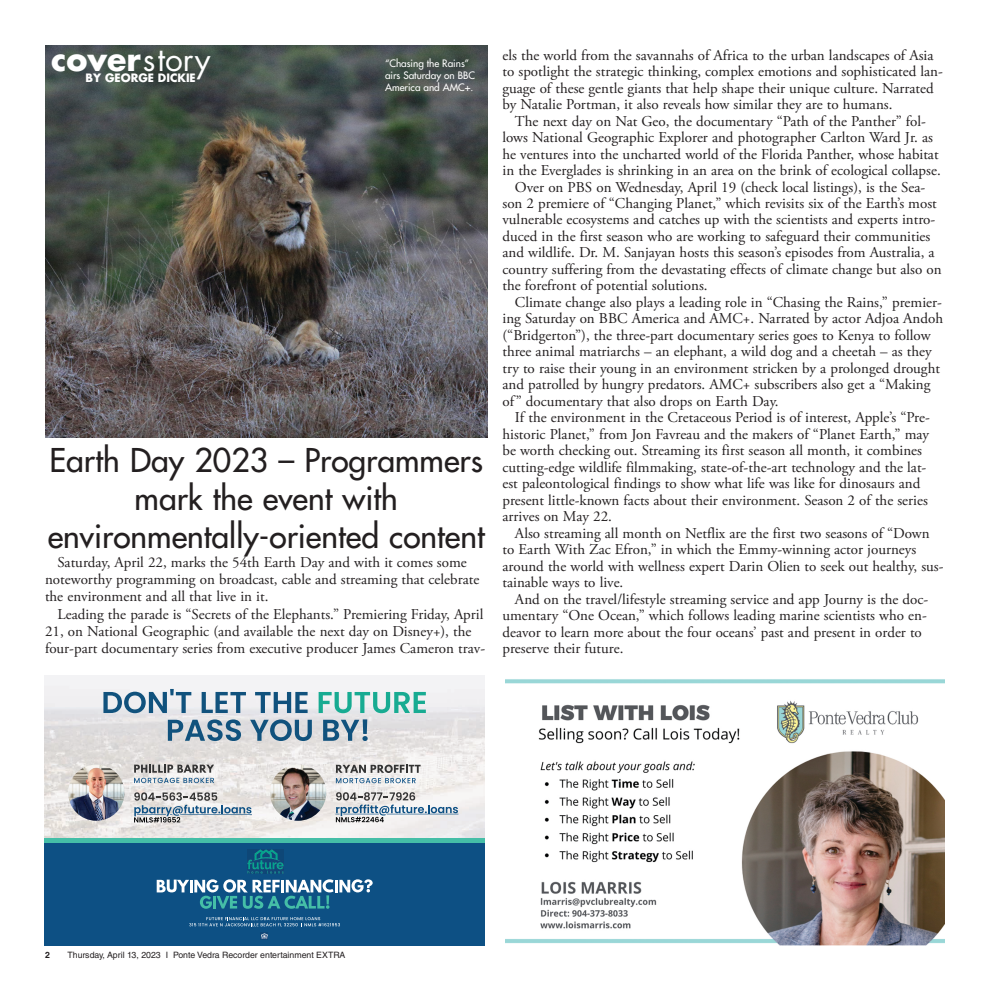
<style>
.page{position:relative;width:990px;height:1002px;background:#fff}
.page>*{position:absolute;margin:0;border:0;box-sizing:border-box;transform-origin:0 0}
.t1{font:500 31.88px/38.2px "Futura Std";color:#231f20;text-align:center}
.t2{font:700 31.75px "Futura Std";color:#fff}
.t3{font:15px/17.2px "Adobe Garamond Pro";color:#231f20}
.t4{font:700 11.25px "Futura Std";color:#fff}
.t5{font:500 10px/12px "Futura Std";color:#fff}
.t6{font:8.75px "Helvetica LT Std";color:#231f20}
.t7{font:700 8.75px "Helvetica LT Std";color:#231f20}
.s1{font-weight:400}
</style>
<div class="page">
<img style="left:45px;top:45px;width:443px;height:392px">
<img style="left:505px;top:679px;width:440px;height:266px">
<img style="left:44px;top:675px;width:441px;height:163px">
<div style="left:44px;top:838px;width:441px;height:10px;background:#45bea7"></div>
<div style="left:44px;top:842px;width:441px;height:103px;background:#0d5084"></div>
<img style="left:248px;top:849px;width:35px;height:23px">
<svg style="left:157px;top:879px;width:216px;height:29px"></svg>
<svg style="left:189px;top:917px;width:151px;height:22px"></svg>
<img style="left:68px;top:764px;width:56px;height:56px;border-radius:28px">
<img style="left:270px;top:764px;width:56px;height:56px;border-radius:28px">
<svg style="left:134px;top:764px;width:80px;height:19px"></svg>
<hr style="left:180px;top:813px;width:72px;height:1px;background:#0d5084">
<svg style="left:134px;top:792px;width:117px;height:30px;background:#b6bcc1"></svg>
<svg style="left:336px;top:764px;width:85px;height:19px"></svg>
<svg style="left:335px;top:792px;width:123px;height:30px"></svg>
<svg style="left:103px;top:688px;width:88px;height:25px"></svg>
<svg style="left:202px;top:691px;width:44px;height:21px"></svg>
<svg style="left:255px;top:691px;width:53px;height:21px"></svg>
<svg style="left:319px;top:691px;width:107px;height:22px"></svg>
<svg style="left:168px;top:719px;width:73px;height:21px;background:#7e9bb0"></svg>
<svg style="left:250px;top:719px;width:62px;height:21px"></svg>
<svg style="left:323px;top:719px;width:45px;height:21px"></svg>
<h2 class="t2" style="left:51px;top:38px;width:161px">cover<span class="s1">story</span></h2>
<p class="t4" style="left:86px;top:71px;width:112px">BY GEORGE DICKIE</p>
<p class="t5" style="left:385px;top:57px;width:91px">“Chasing the Rains” airs Saturday on BBC<br>America and AMC+.</p>
<h1 class="t1" style="left:48px;top:441px;width:439px">Earth Day 2023 – Programmers mark the event with environmentally-oriented content</h1>
<p class="t3" style="left:45px;top:554px;width:436px;text-indent:12px">Saturday, April 22, marks the 54th Earth Day and with it comes some noteworthy programming on broadcast, cable and streaming that celebrate the environment and all that live in it.</p>
<p class="t3" style="left:45px;top:605px;width:442px;text-indent:12px">Leading the parade is “Secrets of the Elephants.” Premiering Friday, April<br>21, on National Geographic (and available the next day on Disney+), the four-part documentary series from executive producer James Cameron trav-</p>
<p class="t3" style="left:502px;top:47px;width:442px;line-height:16.5px">els the world from the savannahs of Africa to the urban landscapes of Asia to spotlight the strategic thinking, complex emotions and sophisticated lan&shy;guage of these gentle giants that help shape their unique culture. Narrated by Natalie Portman, it also reveals how similar they are to humans.</p>
<p class="t3" style="left:515px;top:113px;width:413px">The next day on Nat Geo, the documentary “Path of the Panther” fol-</p>
<p class="t3" style="left:502px;top:129px;width:432px">lows National Geographic Explorer and photographer Carlton Ward Jr. as</p>
<p class="t3" style="left:502px;top:146px;width:438px">he ventures into the uncharted world of the Florida Panther, whose habitat</p>
<p class="t3" style="left:502px;top:162px;width:440px">in the Everglades is shrinking in an area on the brink of ecological collapse.</p>
<p class="t3" style="left:515px;top:179px;width:412px">Over on PBS on Wednesday, April 19 (check local listings), is the Sea-</p>
<p class="t3" style="left:502px;top:195px;width:436px">son 2 premiere of “Changing Planet,” which revisits six of the Earth’s most</p>
<p class="t3" style="left:502px;top:211px;width:434px">vulnerable ecosystems and catches up with the scientists and experts intro-</p>
<p class="t3" style="left:502px;top:228px;width:429px">duced in the first season who are working to safeguard their communities</p>
<p class="t3" style="left:502px;top:244px;width:434px">and wildlife. Dr. M. Sanjayan hosts this season’s episodes from Australia, a</p>
<p class="t3" style="left:502px;top:261px;width:441px">country suffering from the devastating effects of climate change but also on</p>
<p class="t3" style="left:502px;top:277px;width:207px">the forefront of potential solutions.</p>
<p class="t3" style="left:515px;top:294px;width:428px">Climate change also plays a leading role in “Chasing the Rains,” premier-</p>
<p class="t3" style="left:502px;top:310px;width:442px">ing Saturday on BBC America and AMC+. Narrated by actor Adjoa Andoh</p>
<p class="t3" style="left:502px;top:327px;width:430px">(“Bridgerton”), the three-part documentary series goes to Kenya to follow</p>
<p class="t3" style="left:502px;top:343px;width:431px">three animal matriarchs – an elephant, a wild dog and a cheetah – as they</p>
<p class="t3" style="left:502px;top:360px;width:439px">try to raise their young in an environment stricken by a prolonged drought</p>
<p class="t3" style="left:502px;top:376px;width:429px">and patrolled by hungry predators. AMC+ subscribers also get a “Making</p>
<p class="t3" style="left:502px;top:393px;width:278px">of” documentary that also drops on Earth Day.</p>
<p class="t3" style="left:515px;top:409px;width:416px">If the environment in the Cretaceous Period is of interest, Apple’s “Pre-</p>
<p class="t3" style="left:502px;top:426px;width:428px">historic Planet,” from Jon Favreau and the makers of “Planet Earth,” may</p>
<p class="t3" style="left:502px;top:442px;width:421px">be worth checking out. Streaming its first season all month, it combines</p>
<p class="t3" style="left:502px;top:459px;width:425px">cutting-edge wildlife filmmaking, state-of-the-art technology and the lat-</p>
<p class="t3" style="left:502px;top:475px;width:419px">est paleontological findings to show what life was like for dinosaurs and</p>
<p class="t3" style="left:502px;top:491px;width:427px">present little-known facts about their environment. Season 2 of the series</p>
<p class="t3" style="left:502px;top:508px;width:111px">arrives on May 22.</p>
<p class="t3" style="left:515px;top:524px;width:416px">Also streaming all month on Netflix are the first two seasons of “Down</p>
<p class="t3" style="left:502px;top:541px;width:415px">to Earth With Zac Efron,” in which the Emmy-winning actor journeys</p>
<p class="t3" style="left:502px;top:557px;width:443px">around the world with wellness expert Darin Olien to seek out healthy, sus-</p>
<p class="t3" style="left:502px;top:574px;width:122px">tainable ways to live.</p>
<p class="t3" style="left:515px;top:590px;width:415px">And on the travel/lifestyle streaming service and app Journy is the doc-</p>
<p class="t3" style="left:502px;top:607px;width:426px">umentary “One Ocean,” which follows leading marine scientists who en-</p>
<p class="t3" style="left:502px;top:623px;width:421px">deavor to learn more about the four oceans’ past and present in order to</p>
<p class="t3" style="left:502px;top:640px;width:122px">preserve their future.</p>
<p class="t7" style="left:45px;top:949px;width:6px">2</p>
<p class="t6" style="left:67px;top:949px;width:280px">Thursday, April 13, 2023 I Ponte Vedra Recorder entertainment EXTRA</p>
</div>
